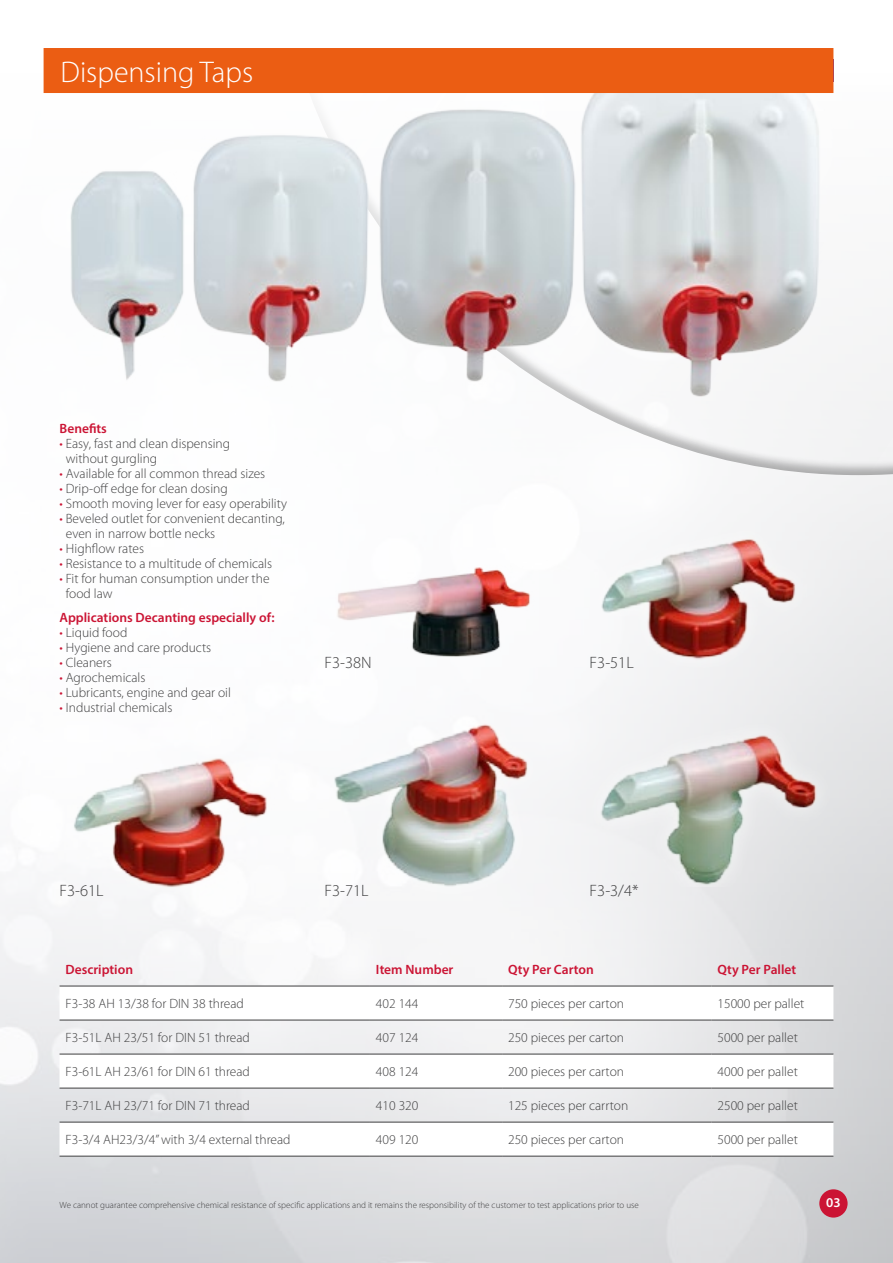
<style>
.page{position:relative;width:893px;height:1263px;background:#fff}
.page>*{position:absolute;margin:0;border:0;box-sizing:border-box;transform-origin:0 0}
.t1{font:300 30px "Myriad Pro";color:#fff}
.t2{font:300 16.5px "Myriad Pro";color:#3f3f40}
.t3{font:300 13.5px/15px "Myriad Pro";color:#3f3f40}
.t4{font:600 13.5px "Myriad Pro";color:#cb1434}
.t5{font:600 13.5px "Myriad Pro";color:#fff}
.t6{font:300 9px "Myriad Pro";color:#3f3f40}
.s1{color:#cb1434}
</style>
<div class="page">
<img style="left:0;top:68px;width:893px;height:1195px">
<img style="left:60px;top:757px;width:216px;height:139px">
<img style="left:325px;top:721px;width:216px;height:175px">
<img style="left:590px;top:712px;width:239px;height:175px">
<img style="left:590px;top:528px;width:216px;height:140px">
<div style="left:259px;top:86px;width:634px;height:400px;background:#fafafb"></div>
<img style="left:325px;top:542px;width:216px;height:126px">
<img style="left:60px;top:93px;width:759px;height:314px">
<svg style="left:60px;top:987px;width:773px;height:169px"></svg>
<hr style="left:60px;top:986px;width:310px;height:1px;background:#3f3f40">
<hr style="left:370px;top:986px;width:132px;height:1px;background:#3f3f40">
<hr style="left:502px;top:986px;width:209px;height:1px;background:#3f3f40">
<hr style="left:711px;top:986px;width:122px;height:1px;background:#3f3f40">
<hr style="left:60px;top:1020px;width:310px;height:1px;background:#3f3f40">
<hr style="left:370px;top:1020px;width:132px;height:1px;background:#3f3f40">
<hr style="left:502px;top:1020px;width:209px;height:1px;background:#3f3f40">
<hr style="left:711px;top:1020px;width:122px;height:1px;background:#3f3f40">
<hr style="left:60px;top:1054px;width:310px;height:1px;background:#3f3f40">
<hr style="left:370px;top:1054px;width:132px;height:1px;background:#3f3f40">
<hr style="left:502px;top:1054px;width:209px;height:1px;background:#3f3f40">
<hr style="left:711px;top:1054px;width:122px;height:1px;background:#3f3f40">
<hr style="left:60px;top:1088px;width:310px;height:1px;background:#3f3f40">
<hr style="left:370px;top:1088px;width:132px;height:1px;background:#3f3f40">
<hr style="left:502px;top:1088px;width:209px;height:1px;background:#3f3f40">
<hr style="left:711px;top:1088px;width:122px;height:1px;background:#3f3f40">
<hr style="left:60px;top:1122px;width:310px;height:1px;background:#3f3f40">
<hr style="left:370px;top:1122px;width:132px;height:1px;background:#3f3f40">
<hr style="left:502px;top:1122px;width:209px;height:1px;background:#3f3f40">
<hr style="left:711px;top:1122px;width:122px;height:1px;background:#3f3f40">
<hr style="left:60px;top:1156px;width:310px;height:1px;background:#3f3f40">
<hr style="left:370px;top:1156px;width:132px;height:1px;background:#3f3f40">
<hr style="left:502px;top:1156px;width:209px;height:1px;background:#3f3f40">
<hr style="left:711px;top:1156px;width:122px;height:1px;background:#3f3f40">
<div style="left:44px;top:48px;width:789px;height:45px;background:#eb5d13"></div>
<div style="left:819px;top:1189px;width:29px;height:28px;background:#cb1434;border-radius:50%"></div>
<h1 class="t1" style="left:61px;top:56px;width:194px">Dispensing Taps</h1>
<p class="t4" style="left:60px;top:420px;width:49px">Benefits</p>
<p class="t3" style="left:66px;top:436px;width:166px;text-indent:-6px"><span class="s1">•</span> Easy, fast and clean dispensing without gurgling</p>
<p class="t3" style="left:60px;top:466px;width:207px"><span class="s1">•</span> Available for all common thread sizes</p>
<p class="t3" style="left:60px;top:481px;width:170px"><span class="s1">•</span> Drip-off edge for clean dosing</p>
<p class="t3" style="left:60px;top:496px;width:229px"><span class="s1">•</span> Smooth moving lever for easy operability</p>
<p class="t3" style="left:66px;top:511px;width:221px;text-indent:-6px"><span class="s1">•</span> Beveled outlet for convenient decanting, even in narrow bottle necks</p>
<p class="t3" style="left:60px;top:541px;width:86px"><span class="s1">•</span> Highflow rates</p>
<p class="t3" style="left:60px;top:556px;width:214px"><span class="s1">•</span> Resistance to a multitude of chemicals</p>
<p class="t3" style="left:66px;top:571px;width:205px;text-indent:-6px"><span class="s1">•</span> Fit for human consumption under the food law</p>
<p class="t4" style="left:60px;top:608px;width:217px">Applications Decanting especially of:</p>
<p class="t3" style="left:60px;top:625px;width:69px"><span class="s1">•</span> Liquid food</p>
<p class="t3" style="left:60px;top:640px;width:153px"><span class="s1">•</span> Hygiene and care products</p>
<p class="t3" style="left:60px;top:655px;width:54px"><span class="s1">•</span> Cleaners</p>
<p class="t3" style="left:60px;top:670px;width:88px"><span class="s1">•</span> Agrochemicals</p>
<p class="t3" style="left:60px;top:685px;width:173px"><span class="s1">•</span> Lubricants, engine and gear oil</p>
<p class="t3" style="left:60px;top:700px;width:114px"><span class="s1">•</span> Industrial chemicals</p>
<p class="t2" style="left:325px;top:653px;width:49px">F3-38N</p>
<p class="t2" style="left:590px;top:653px;width:46px">F3-51L</p>
<p class="t2" style="left:60px;top:882px;width:46px">F3-61L</p>
<p class="t2" style="left:325px;top:882px;width:46px">F3-71L</p>
<p class="t2" style="left:590px;top:882px;width:50px">F3-3/4*</p>
<p class="t4" style="left:66px;top:961px;width:69px">Description</p>
<p class="t4" style="left:376px;top:961px;width:79px">Item Number</p>
<p class="t4" style="left:508px;top:961px;width:87px">Qty Per Carton</p>
<p class="t4" style="left:717px;top:961px;width:80px">Qty Per Pallet</p>
<p class="t3" style="left:66px;top:996px;width:180px">F3-38 AH 13/38 for DIN 38 thread</p>
<p class="t3" style="left:376px;top:996px;width:44px">402 144</p>
<p class="t3" style="left:508px;top:996px;width:118px">750 pieces per carton</p>
<p class="t3" style="left:717px;top:996px;width:88px">15000 per pallet</p>
<p class="t3" style="left:66px;top:1030px;width:186px">F3-51L AH 23/51 for DIN 51 thread</p>
<p class="t3" style="left:376px;top:1030px;width:44px">407 124</p>
<p class="t3" style="left:508px;top:1030px;width:118px">250 pieces per carton</p>
<p class="t3" style="left:717px;top:1030px;width:82px">5000 per pallet</p>
<p class="t3" style="left:66px;top:1064px;width:186px">F3-61L AH 23/61 for DIN 61 thread</p>
<p class="t3" style="left:376px;top:1064px;width:44px">408 124</p>
<p class="t3" style="left:508px;top:1064px;width:118px">200 pieces per carton</p>
<p class="t3" style="left:717px;top:1064px;width:82px">4000 per pallet</p>
<p class="t3" style="left:66px;top:1098px;width:186px">F3-71L AH 23/71 for DIN 71 thread</p>
<p class="t3" style="left:376px;top:1098px;width:44px">410 320</p>
<p class="t3" style="left:508px;top:1098px;width:122px">125 pieces per carrton</p>
<p class="t3" style="left:717px;top:1098px;width:82px">2500 per pallet</p>
<p class="t3" style="left:66px;top:1132px;width:227px">F3-3/4 AH23/3/4” with 3/4 external thread</p>
<p class="t3" style="left:376px;top:1132px;width:44px">409 120</p>
<p class="t3" style="left:508px;top:1132px;width:118px">250 pieces per carton</p>
<p class="t3" style="left:717px;top:1132px;width:82px">5000 per pallet</p>
<p class="t6" style="left:60px;top:1199px;width:581px">We cannot guarantee comprehensive chemical resistance of specific applications and it remains the responsibility of the customer to test applications prior to use</p>
<p class="t5" style="left:826px;top:1194px;width:16px">03</p>
</div>
